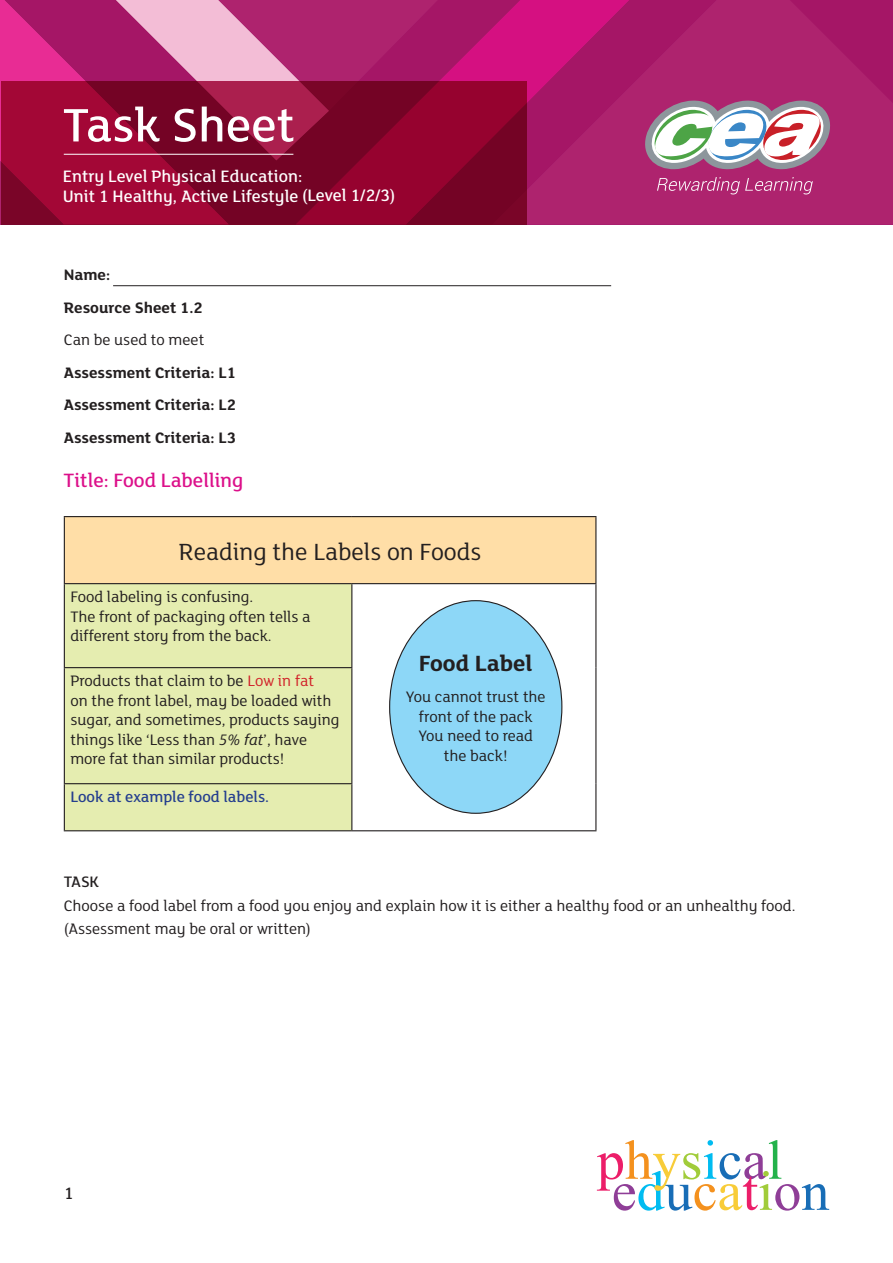
<style>
.page{position:relative;width:893px;height:1263px;background:#fff}
.page>*{position:absolute;margin:0;border:0;box-sizing:border-box;transform-origin:0 0}
.t1{font:500 51px "FS Lola";color:#fff}
.Body{font:25.5px "FS Lola";color:#231f20}
.Body-2{font:700 24px "FS Lola";color:#231f20}
.Title_Heading{font:500 21px "FS Lola";color:#dc108a}
.t2{font:500 18px/19.5px "FS Lola";color:#fff}
.t3{font:500 18px "FS Lola";color:#231f20}
.Body-3{font:16.5px/19.5px "FS Lola";color:#231f20}
.tabs_regular{font:16.5px "FS Lola";color:#231f20}
.Heading_2{font:700 16.5px "FS Lola";color:#231f20}
.Instruction{font:500 16.5px "FS Lola";color:#253f8e}
.Tabs_Medium{font:500 16.5px "FS Lola";color:#231f20}
.s1{color:#d1232a}
.s2{font-style:italic}
</style>
<div class="page">
<svg style="left:663px;top:0;width:230px;height:224px;background:#ac206c"></svg>
<svg style="left:0;top:0;width:82px;height:137px;background:#c9227f"></svg>
<svg style="left:471px;top:0;width:192px;height:224px;background:#b4196f"></svg>
<svg style="left:82px;top:0;width:389px;height:81px;background:#bd4686"></svg>
<svg style="left:1px;top:81px;width:525px;height:143px;background:#8c062f"></svg>
<svg style="left:657px;top:177px;width:156px;height:17px;background:#ba4584"></svg>
<svg style="left:645px;top:101px;width:185px;height:69px"></svg>
<hr style="left:64px;top:154px;width:229px;height:1px;background:#fff">
<svg style="left:597px;top:1140px;width:232px;height:70px"></svg>
<div style="left:64px;top:517px;width:532px;height:67px;background:#ffdea7"></div>
<div style="left:65px;top:584px;width:286px;height:246px;background:#e5edb0"></div>
<hr style="left:64px;top:516px;width:288px;height:1px;background:#231f20">
<hr style="left:64px;top:517px;width:1px;height:66px;background:#231f20">
<hr style="left:352px;top:516px;width:244px;height:1px;background:#231f20">
<hr style="left:595px;top:517px;width:1px;height:66px;background:#231f20">
<hr style="left:64px;top:583px;width:288px;height:1px;background:#231f20">
<hr style="left:64px;top:584px;width:1px;height:83px;background:#231f20">
<hr style="left:352px;top:583px;width:244px;height:1px;background:#231f20">
<hr style="left:351px;top:584px;width:1px;height:83px;background:#231f20">
<hr style="left:595px;top:584px;width:1px;height:84px;background:#231f20">
<hr style="left:64px;top:667px;width:288px;height:1px;background:#231f20">
<hr style="left:64px;top:668px;width:1px;height:115px;background:#231f20">
<hr style="left:351px;top:668px;width:1px;height:115px;background:#231f20">
<hr style="left:595px;top:668px;width:1px;height:116px;background:#231f20">
<hr style="left:64px;top:783px;width:288px;height:1px;background:#231f20">
<hr style="left:64px;top:784px;width:1px;height:46px;background:#231f20">
<hr style="left:351px;top:784px;width:1px;height:46px;background:#231f20">
<hr style="left:595px;top:784px;width:1px;height:46px;background:#231f20">
<hr style="left:64px;top:830px;width:288px;height:1px;background:#231f20">
<hr style="left:352px;top:830px;width:244px;height:1px;background:#231f20">
<div style="left:390px;top:601px;width:172px;height:212px;background:#8dd7f7;border-radius:50%"></div>
<hr style="left:113px;top:285px;width:498px;height:1px;background:#231f20">
<h1 class="t1" style="left:63px;top:92px;width:234px">Task Sheet</h1>
<p class="t2" style="left:63px;top:166px;width:334px">Entry Level Physical Education:<br>Unit 1 Healthy, Active Lifestyle (Level 1/2/3)</p>
<p class="Heading_2" style="left:64px;top:264px;width:48px">Name:</p>
<p class="Heading_2" style="left:64px;top:296px;width:141px">Resource Sheet 1.2</p>
<p class="tabs_regular" style="left:64px;top:329px;width:142px">Can be used to meet</p>
<p class="Heading_2" style="left:64px;top:361px;width:174px">Assessment Criteria: L1</p>
<p class="Heading_2" style="left:64px;top:393px;width:174px">Assessment Criteria: L2</p>
<p class="Heading_2" style="left:64px;top:426px;width:174px">Assessment Criteria: L3</p>
<p class="Title_Heading" style="left:64px;top:467px;width:181px">Title: Food Labelling</p>
<p class="Body" style="left:179px;top:535px;width:304px">Reading the Labels on Foods</p>
<p class="Body-3" style="left:70px;top:586px;width:185px">Food labeling is confusing.</p>
<p class="Body-3" style="left:70px;top:606px;width:242px">The front of packaging often tells a different story from the back.</p>
<p class="Body-3" style="left:70px;top:670px;width:271px">Products that claim to be <span class="s1">Low in fat<br></span>on the front label, may be loaded with sugar, and sometimes, products saying things like ‘Less than <span class="s2">5% fat</span>’, have</p>
<p class="Body-3" style="left:70px;top:748px;width:216px">more fat than similar products!</p>
<p class="Instruction" style="left:70px;top:786px;width:200px">Look at example food labels.</p>
<p class="Body-2" style="left:419px;top:647px;width:116px">Food Label</p>
<p class="Body-3" style="left:406px;top:686px;width:141px;text-align:center">You cannot trust the front of the pack</p>
<p class="Body-3" style="left:418px;top:725px;width:116px">You need to read</p>
<p class="Body-3" style="left:444px;top:745px;width:65px">the back!</p>
<p class="Tabs_Medium" style="left:64px;top:871px;width:37px">TASK</p>
<p class="tabs_regular" style="left:64px;top:894px;width:733px">Choose a food label from a food you enjoy and explain how it is either a healthy food or an unhealthy food.</p>
<p class="tabs_regular" style="left:64px;top:918px;width:249px">(Assessment may be oral or written)</p>
<p class="t3" style="left:64px;top:1182px;width:11px">1</p>
</div>
